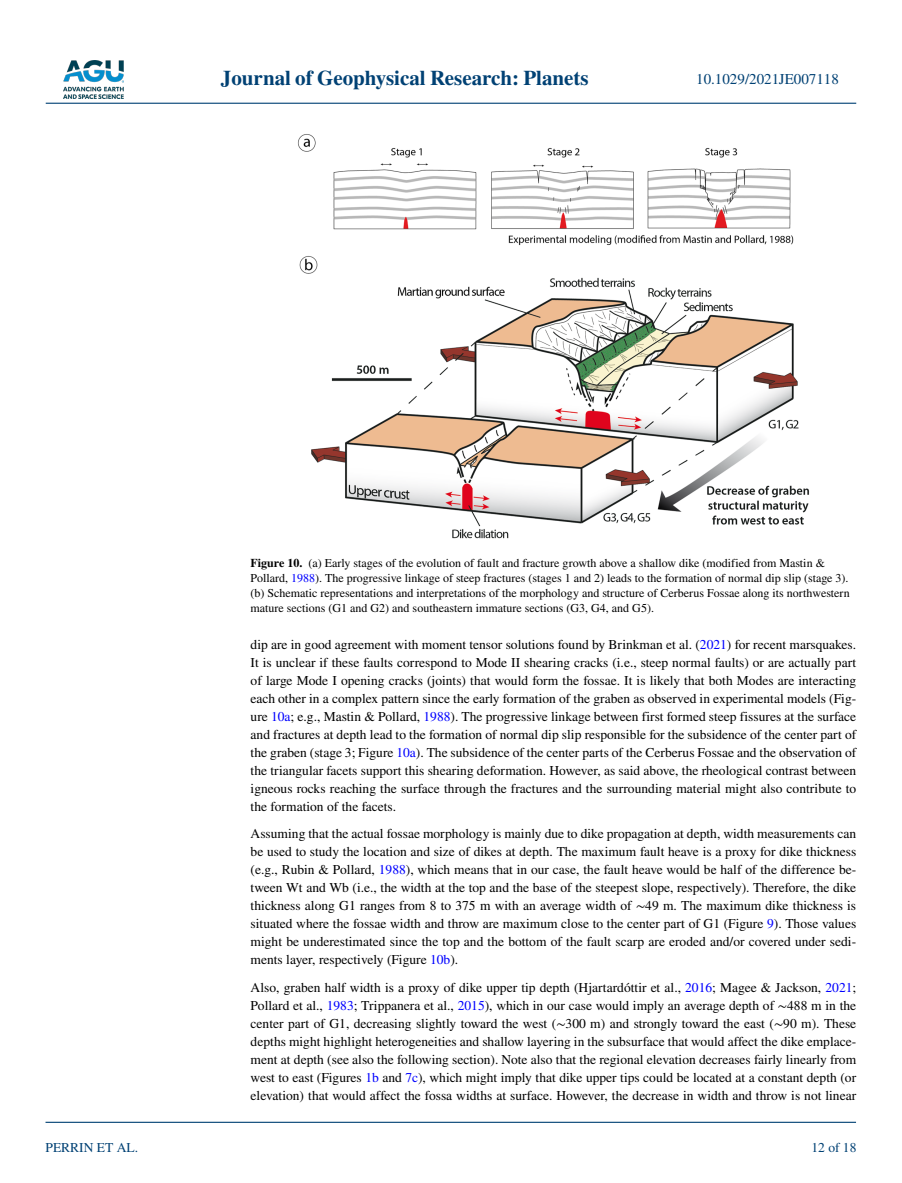
<style>
.page{position:relative;width:902px;height:1183px;background:#fff}
.page>*{position:absolute;margin:0;border:0;box-sizing:border-box;transform-origin:0 0}
.t1{font:700 21px "STIX";color:#004174}
.t2{font:15px "STIX";color:#004174}
.t3{font:13.5px/18px "STIX";color:#000;text-align:justify}
.t4{font:13.5px "STIX";color:#004174}
.t5{font:12px/15px "STIX";color:#000}
.s1{font-weight:700}
.s2{color:#00f}
.s3{font-family:"STIX Math"}
</style>
<div class="page">
<img style="left:63px;top:60px;width:60px;height:39px">
<hr style="left:46px;top:103px;width:810px;height:1px;background:#004174">
<hr style="left:45px;top:1121px;width:810px;height:1px;background:#004174">
<img style="left:297px;top:134px;width:512px;height:404px">
<h1 class="t1" style="left:221px;top:66px;width:369px">Journal of Geophysical Research: Planets</h1>
<p class="t2" style="left:696px;top:69px;width:144px">10.1029/2021JE007118</p>
<p class="t4" style="left:45px;top:1138px;width:94px">PERRIN ET AL.</p>
<p class="t5" style="left:250px;top:556px;width:600px"><span class="s1">Figure 10.</span> (a) Early stages of the evolution of fault and fracture growth above a shallow dike (modified from Mastin &amp; Pollard, <span class="s2">1988</span>). The progressive linkage of steep fractures (stages 1 and 2) leads to the formation of normal dip slip (stage 3). (b) Schematic representations and interpretations of the morphology and structure of Cerberus Fossae along its northwestern mature sections (G1 and G2) and southeastern immature sections (G3, G4, and G5).</p>
<p class="t3" style="left:250px;top:636px;width:607px">dip are in good agreement with moment tensor solutions found by Brinkman et al. (<span class="s2">2021</span>) for recent marsquakes.<br>It is unclear if these faults correspond to Mode II shearing cracks (i.e., steep normal faults) or are actually part of large Mode I opening cracks (joints) that would form the fossae. It is likely that both Modes are interacting each other in a complex pattern since the early formation of the graben as observed in experimental models (Fig&shy;ure <span class="s2">10a</span>; e.g., Mastin &amp; Pollard, <span class="s2">1988</span>). The progressive linkage between first formed steep fissures at the surface and fractures at depth lead to the formation of normal dip slip responsible for the subsidence of the center part of the graben (stage 3; Figure <span class="s2">10a</span>). The subsidence of the center parts of the Cerberus Fossae and the observation of the triangular facets support this shearing deformation. However, as said above, the rheological contrast between igneous rocks reaching the surface through the fractures and the surrounding material might also contribute to the formation of the facets.</p>
<p class="t3" style="left:250px;top:825px;width:607px">Assuming that the actual fossae morphology is mainly due to dike propagation at depth, width measurements can be used to study the location and size of dikes at depth. The maximum fault heave is a proxy for dike thickness (e.g., Rubin &amp; Pollard, <span class="s2">1988</span>), which means that in our case, the fault heave would be half of the difference be&shy;tween Wt and Wb (i.e., the width at the top and the base of the steepest slope, respectively). Therefore, the dike thickness along G1 ranges from 8 to 375 m with an average width of <span class="s3">∼</span>49 m. The maximum dike thickness is situated where the fossae width and throw are maximum close to the center part of G1 (Figure <span class="s2">9</span>). Those values might be underestimated since the top and the bottom of the fault scarp are eroded and/or covered under sedi&shy;ments layer, respectively (Figure <span class="s2">10b</span>).</p>
<p class="t3" style="left:250px;top:978px;width:607px">Also, graben half width is a proxy of dike upper tip depth (Hjartardóttir et al., <span class="s2">2016</span>; Magee &amp; Jackson, <span class="s2">2021</span>; Pollard et al., <span class="s2">1983</span>; Trippanera et al., <span class="s2">2015</span>), which in our case would imply an average depth of <span class="s3">∼</span>488 m in the center part of G1, decreasing slightly toward the west (<span class="s3">∼</span>300 m) and strongly toward the east (<span class="s3">∼</span>90 m). These depths might highlight heterogeneities and shallow layering in the subsurface that would affect the dike emplace&shy;ment at depth (see also the following section). Note also that the regional elevation decreases fairly linearly from west to east (Figures <span class="s2">1b</span> and <span class="s2">7c</span>), which might imply that dike upper tips could be located at a constant depth (or elevation) that would affect the fossa widths at surface. However, the decrease in width and throw is not linear</p>
<p class="t4" style="left:811px;top:1138px;width:46px">12 of 18</p>
</div>
